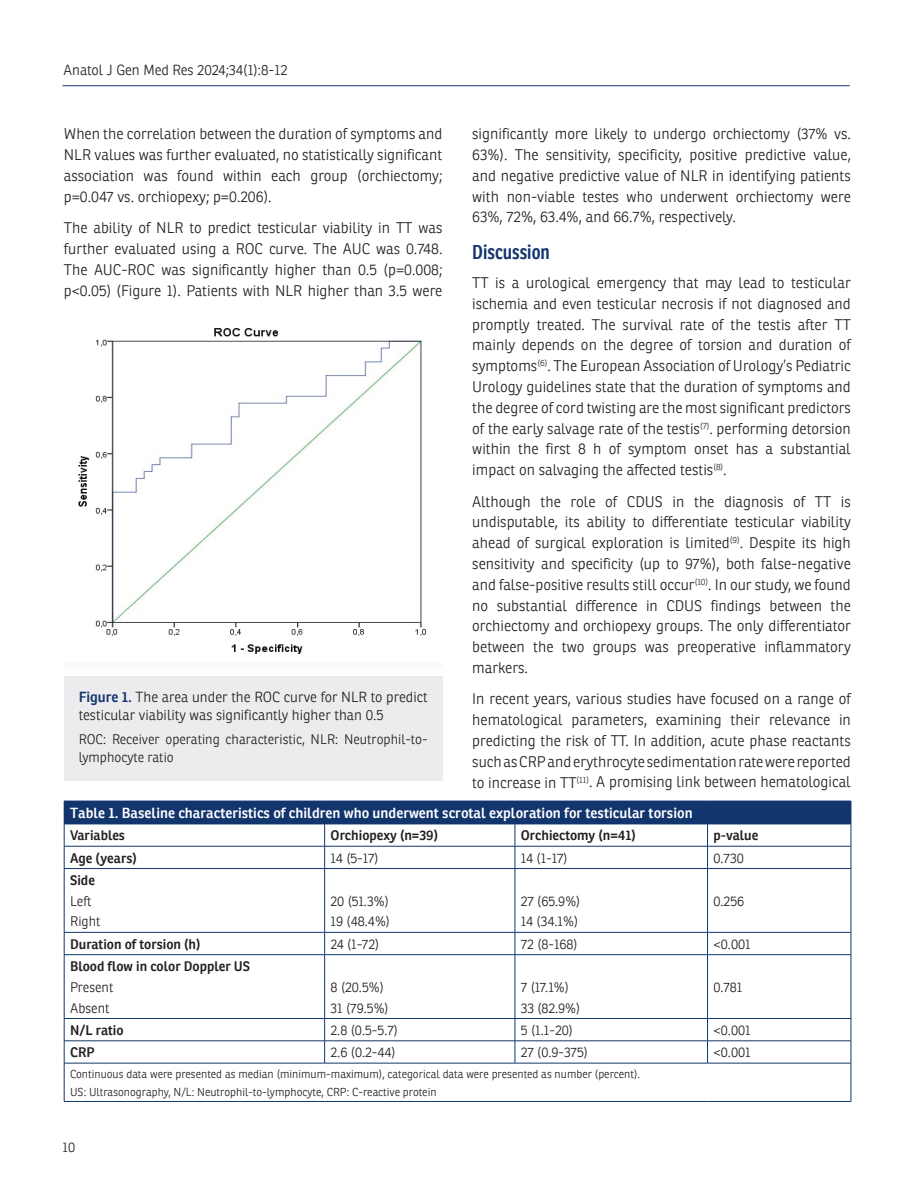
<style>
.page{position:relative;width:915px;height:1191px;background:#fff}
.page>*{position:absolute;margin:0;border:0;box-sizing:border-box;transform-origin:0 0}
.t1{font:600 19.5px "Ronnia Cond";color:#13356e}
.t2{font:300 15px/20.9px "Ronnia";color:#231f20;text-align:justify}
.t3{font:300 14.25px/18px "Ronnia";color:#231f20}
.t4{font:600 14.25px "Ronnia";color:#fff}
.t5{font:300 13.5px/20.7px "Ronnia";color:#231f20}
.t6{font:600 13.5px "Ronnia";color:#231f20}
.t7{font:300 11.25px/17.7px "Ronnia";color:#231f20}
.s1{font-weight:600;color:#13356e}
</style>
<div class="page">
<hr style="left:62px;top:85px;width:787px;height:1px;background:#13356e">
<div style="left:64px;top:676px;width:378px;height:104px;background:#ececee"></div>
<img style="left:78px;top:328px;width:348px;height:326px">
<div style="left:64px;top:801px;width:786px;height:23px;background:#13356e"></div>
<svg style="left:324px;top:824px;width:1px;height:44px"></svg>
<svg style="left:514px;top:824px;width:1px;height:44px"></svg>
<svg style="left:707px;top:824px;width:1px;height:44px"></svg>
<hr style="left:64px;top:868px;width:260px;height:1px;background:#13356e">
<hr style="left:324px;top:868px;width:190px;height:1px;background:#13356e">
<hr style="left:324px;top:868px;width:1px;height:64px;background:#13356e">
<hr style="left:514px;top:868px;width:193px;height:1px;background:#13356e">
<hr style="left:514px;top:868px;width:1px;height:64px;background:#13356e">
<hr style="left:707px;top:868px;width:143px;height:1px;background:#13356e">
<hr style="left:707px;top:868px;width:1px;height:64px;background:#13356e">
<hr style="left:64px;top:932px;width:260px;height:1px;background:#13356e">
<hr style="left:324px;top:932px;width:190px;height:1px;background:#13356e">
<svg style="left:324px;top:932px;width:1px;height:22px"></svg>
<hr style="left:514px;top:932px;width:193px;height:1px;background:#13356e">
<svg style="left:514px;top:932px;width:1px;height:22px"></svg>
<hr style="left:707px;top:932px;width:143px;height:1px;background:#13356e">
<svg style="left:707px;top:932px;width:1px;height:22px"></svg>
<hr style="left:64px;top:954px;width:260px;height:1px;background:#13356e">
<hr style="left:324px;top:954px;width:190px;height:1px;background:#13356e">
<hr style="left:324px;top:955px;width:1px;height:63px;background:#13356e">
<hr style="left:514px;top:954px;width:193px;height:1px;background:#13356e">
<hr style="left:514px;top:955px;width:1px;height:63px;background:#13356e">
<hr style="left:707px;top:954px;width:143px;height:1px;background:#13356e">
<hr style="left:707px;top:955px;width:1px;height:63px;background:#13356e">
<hr style="left:64px;top:1018px;width:260px;height:1px;background:#13356e">
<hr style="left:324px;top:1018px;width:190px;height:1px;background:#13356e">
<hr style="left:514px;top:1018px;width:193px;height:1px;background:#13356e">
<hr style="left:707px;top:1018px;width:143px;height:1px;background:#13356e">
<hr style="left:64px;top:1040px;width:260px;height:1px;background:#13356e">
<hr style="left:324px;top:1040px;width:190px;height:1px;background:#13356e">
<svg style="left:324px;top:1018px;width:1px;height:44px"></svg>
<hr style="left:514px;top:1040px;width:193px;height:1px;background:#13356e">
<svg style="left:514px;top:1019px;width:1px;height:43px"></svg>
<hr style="left:707px;top:1040px;width:143px;height:1px;background:#13356e">
<svg style="left:707px;top:1018px;width:1px;height:44px"></svg>
<hr style="left:64px;top:868px;width:1px;height:64px;background:#13356e">
<hr style="left:850px;top:868px;width:1px;height:64px;background:#13356e">
<svg style="left:64px;top:932px;width:1px;height:22px"></svg>
<svg style="left:850px;top:932px;width:1px;height:22px"></svg>
<hr style="left:64px;top:955px;width:1px;height:63px;background:#13356e">
<hr style="left:850px;top:955px;width:1px;height:63px;background:#13356e">
<svg style="left:64px;top:1019px;width:1px;height:43px"></svg>
<svg style="left:850px;top:1018px;width:1px;height:45px"></svg>
<svg style="left:64px;top:824px;width:1px;height:44px"></svg>
<svg style="left:850px;top:801px;width:1px;height:67px"></svg>
<hr style="left:64px;top:846px;width:260px;height:1px;background:#13356e">
<hr style="left:324px;top:846px;width:190px;height:1px;background:#13356e">
<hr style="left:514px;top:846px;width:193px;height:1px;background:#13356e">
<hr style="left:707px;top:846px;width:143px;height:1px;background:#13356e">
<hr style="left:64px;top:1062px;width:260px;height:1px;background:#13356e">
<hr style="left:64px;top:1063px;width:1px;height:38px;background:#13356e">
<hr style="left:324px;top:1062px;width:190px;height:1px;background:#13356e">
<hr style="left:514px;top:1062px;width:193px;height:1px;background:#13356e">
<hr style="left:707px;top:1062px;width:143px;height:1px;background:#13356e">
<hr style="left:850px;top:1063px;width:1px;height:38px;background:#13356e">
<hr style="left:64px;top:1101px;width:260px;height:1px;background:#13356e">
<hr style="left:324px;top:1101px;width:190px;height:1px;background:#13356e">
<hr style="left:514px;top:1101px;width:193px;height:1px;background:#13356e">
<hr style="left:707px;top:1101px;width:143px;height:1px;background:#13356e">
<p class="t3" style="left:64px;top:61px;width:225px">Anatol J Gen Med Res 2024;34(1):8-12</p>
<p class="t2" style="left:64px;top:123px;width:380px">When the correlation between the duration of symptoms and NLR values was further evaluated, no statistically significant association was found within each group (orchiectomy; p=0.047 vs. orchiopexy; p=0.206).</p>
<p class="t2" style="left:64px;top:217px;width:380px">The ability of NLR to predict testicular viability in TT was further evaluated using a ROC curve. The AUC was 0.748.<br>The AUC-ROC was significantly higher than 0.5 (p=0.008; p&lt;0.05) (Figure 1). Patients with NLR higher than 3.5 were</p>
<p class="t3" style="left:79px;top:687px;width:350px"><span class="s1">Figure 1.</span> The area under the ROC curve for NLR to predict testicular viability was significantly higher than 0.5</p>
<p class="t5" style="left:79px;top:730px;width:350px;line-height:18px">ROC: Receiver operating characteristic, NLR: Neutrophil-to&shy;lymphocyte ratio</p>
<p class="t2" style="left:472px;top:123px;width:380px">significantly more likely to undergo orchiectomy (37% vs.<br>63%). The sensitivity, specificity, positive predictive value, and negative predictive value of NLR in identifying patients with non-viable testes who underwent orchiectomy were 63%, 72%, 63.4%, and 66.7%, respectively.</p>
<h1 class="t1" style="left:472px;top:240px;width:79px">Discussion</h1>
<p class="t2" style="left:472px;top:272px;width:380px">TT is a urological emergency that may lead to testicular ischemia and even testicular necrosis if not diagnosed and promptly treated. The survival rate of the testis after TT mainly depends on the degree of torsion and duration of symptoms<sup>(6)</sup>. The European Association of Urology’s Pediatric Urology guidelines state that the duration of symptoms and the degree of cord twisting are the most significant predictors of the early salvage rate of the testis<sup>(7)</sup>. performing detorsion within the first 8 h of symptom onset has a substantial impact on salvaging the affected testis<sup>(8)</sup>.</p>
<p class="t2" style="left:472px;top:491px;width:380px">Although the role of CDUS in the diagnosis of TT is undisputable, its ability to differentiate testicular viability ahead of surgical exploration is limited<sup>(9)</sup>. Despite its high sensitivity and specificity (up to 97%), both false-negative and false-positive results still occur<sup>(10)</sup>. In our study, we found no substantial difference in CDUS findings between the orchiectomy and orchiopexy groups. The only differentiator between the two groups was preoperative inflammatory markers.</p>
<p class="t2" style="left:472px;top:688px;width:380px">In recent years, various studies have focused on a range of hematological parameters, examining their relevance in predicting the risk of TT. In addition, acute phase reactants such as CRP and erythrocyte sedimentation rate were reported to increase in TT<sup>(11)</sup>. A promising link between hematological</p>
<p class="t4" style="left:70px;top:804px;width:623px">Table 1. Baseline characteristics of children who underwent scrotal exploration for testicular torsion</p>
<p class="t6" style="left:70px;top:827px;width:56px">Variables</p>
<p class="t6" style="left:330px;top:827px;width:109px">Orchiopexy (n=39)</p>
<p class="t6" style="left:520px;top:827px;width:116px">Orchiectomy (n=41)</p>
<p class="t6" style="left:713px;top:827px;width:46px">p-value</p>
<p class="t6" style="left:70px;top:849px;width:68px">Age (years)</p>
<p class="t5" style="left:330px;top:847px;width:49px">14 (5-17)</p>
<p class="t5" style="left:520px;top:847px;width:48px">14 (1-17)</p>
<p class="t5" style="left:713px;top:847px;width:32px">0.730</p>
<p class="t6" style="left:70px;top:871px;width:26px">Side</p>
<p class="t5" style="left:70px;top:890px;width:32px">Left<br>Right</p>
<p class="t5" style="left:330px;top:890px;width:61px">20 (51.3%)<br>19 (48.4%)</p>
<p class="t5" style="left:520px;top:890px;width:61px">27 (65.9%)<br>14 (34.1%)</p>
<p class="t5" style="left:713px;top:890px;width:32px">0.256</p>
<p class="t6" style="left:70px;top:935px;width:132px">Duration of torsion (h)</p>
<p class="t5" style="left:330px;top:933px;width:50px">24 (1-72)</p>
<p class="t5" style="left:520px;top:933px;width:58px">72 (8-168)</p>
<p class="t5" style="left:713px;top:933px;width:39px">&lt;0.001</p>
<p class="t6" style="left:70px;top:957px;width:181px">Blood flow in color Doppler US</p>
<p class="t5" style="left:70px;top:976px;width:45px">Present<br>Absent</p>
<p class="t5" style="left:330px;top:976px;width:60px">8 (20.5%)<br>31 (79.5%)</p>
<p class="t5" style="left:520px;top:976px;width:61px">7 (17.1%)<br>33 (82.9%)</p>
<p class="t5" style="left:713px;top:976px;width:30px">0.781</p>
<p class="t6" style="left:70px;top:1021px;width:55px">N/L ratio</p>
<p class="t5" style="left:330px;top:1019px;width:69px">2.8 (0.5-5.7)</p>
<p class="t5" style="left:520px;top:1019px;width:53px">5 (1.1-20)</p>
<p class="t5" style="left:713px;top:1019px;width:39px">&lt;0.001</p>
<p class="t6" style="left:70px;top:1044px;width:26px">CRP</p>
<p class="t5" style="left:330px;top:1042px;width:67px">2.6 (0.2-44)</p>
<p class="t5" style="left:520px;top:1042px;width:68px">27 (0.9-375)</p>
<p class="t5" style="left:713px;top:1042px;width:39px">&lt;0.001</p>
<p class="t7" style="left:70px;top:1064px;width:571px">Continuous data were presented as median (minimum-maximum), categorical data were presented as number (percent).<br>US: Ultrasonography, N/L: Neutrophil-to-lymphocyte, CRP: C-reactive protein</p>
<p class="t5" style="left:62px;top:1136px;width:14px">10</p>
</div>
